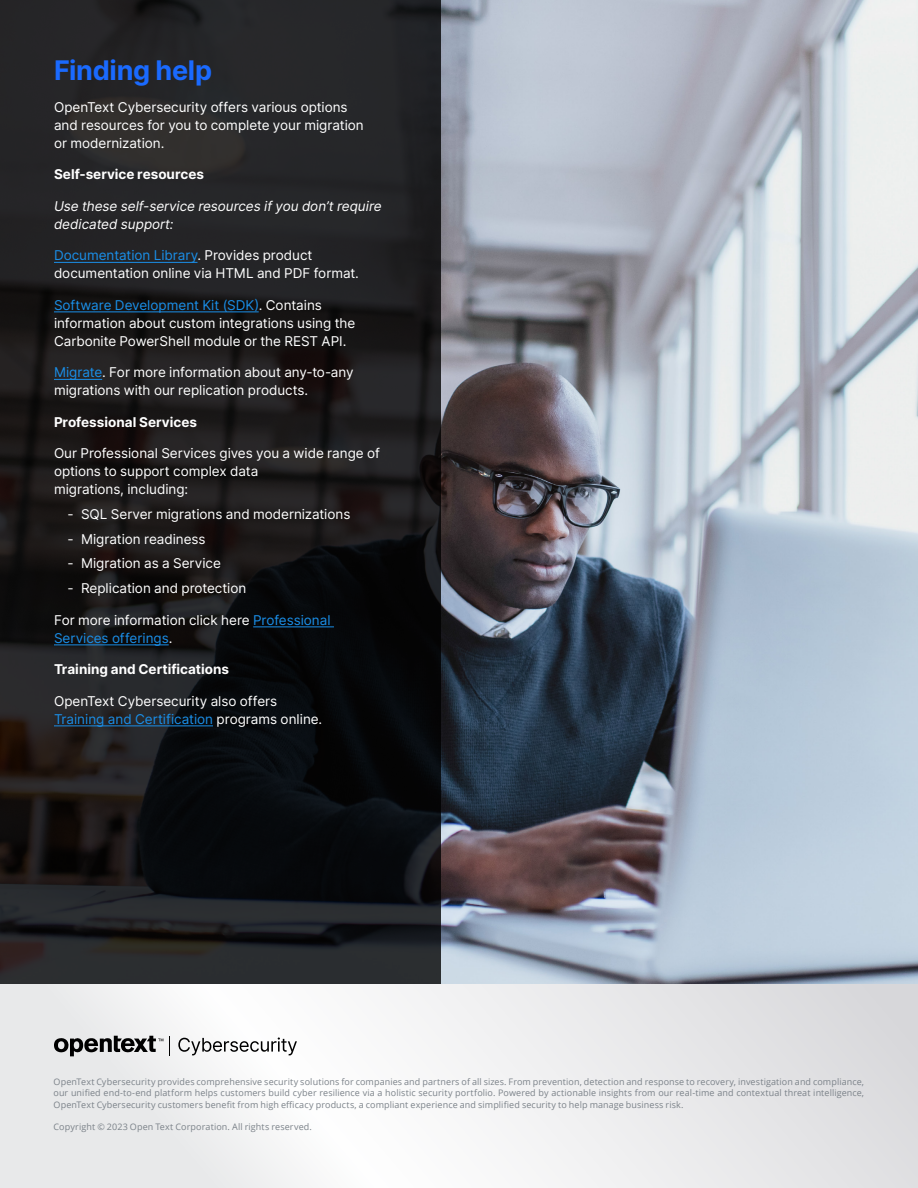
<style>
.page{position:relative;width:918px;height:1188px;background:#fff}
.page>*{position:absolute;margin:0;border:0;box-sizing:border-box;transform-origin:0 0}
.Paragraph_Header{font:700 27px "Inter";letter-spacing:-.01em;color:#1a6aff}
.Body_Copy{font:13.5px/18px "Inter";color:#fff}
.Body_Copy-2{font:italic 13.5px/18px "Inter";letter-spacing:-.005em;color:#fff}
.Body_Copy-3{font:13.5px/18px "Inter";color:#1a8ee7}
.Paragraph_Subheader{font:700 13.5px "Inter";color:#fff}
.Body_Copy-4{font:700 13.5px "Inter";color:#fff}
.t1{font:9px/11.2px "Open Sans";letter-spacing:.01em;color:#7b8289;text-align:justify}
.s1{color:#1a8ee7}
.s2{color:#fff}
</style>
<div class="page">
<div style="left:0;top:983px;width:918px;height:205px;background:linear-gradient(to right,#f6f6f6,#e5e4e6)"></div>
<svg style="left:54px;top:1036px;width:109px;height:20px;background:#89898a"></svg>
<svg style="left:178px;top:1037px;width:119px;height:18px"></svg>
<svg style="left:169px;top:1036px;width:1px;height:19px"></svg>
<img style="left:441px;top:0;width:477px;height:984px">
<svg style="left:0;top:0;width:441px;height:984px;background:#1b1a1c"></svg>
<hr style="left:54px;top:262px;width:144px;height:1px;background:#1a8ee7">
<hr style="left:54px;top:311px;width:205px;height:1px;background:#1a8ee7">
<hr style="left:54px;top:379px;width:48px;height:1px;background:#1a8ee7">
<hr style="left:253px;top:626px;width:81px;height:1px;background:#1a8ee7">
<hr style="left:54px;top:644px;width:115px;height:1px;background:#1a8ee7">
<hr style="left:54px;top:725px;width:159px;height:1px;background:#1a8ee7">
<p class="Paragraph_Header" style="left:54px;top:51px;width:160px">Finding help</p>
<p class="Body_Copy" style="left:54px;top:97px;width:311px">OpenText Cybersecurity offers various options and resources for you to complete your migration or modernization.</p>
<p class="Paragraph_Subheader" style="left:54px;top:164px;width:152px">Self-service resources</p>
<p class="Body_Copy-2" style="left:54px;top:197px;width:329px">Use these self-service resources if you don’t require dedicated support:</p>
<p class="Body_Copy" style="left:54px;top:246px;width:307px"><span class="s1">Documentation Library</span>. Provides product documentation online via HTML and PDF format.</p>
<p class="Body_Copy" style="left:54px;top:295px;width:303px"><span class="s1">Software Development Kit (SDK)</span>. Contains information about custom integrations using the<br>Carbonite PowerShell module or the REST API.</p>
<p class="Body_Copy" style="left:54px;top:363px;width:301px"><span class="s1">Migrate</span>. For more information about any-to-any migrations with our replication products.</p>
<p class="Paragraph_Subheader" style="left:54px;top:412px;width:144px">Professional Services</p>
<p class="Body_Copy" style="left:54px;top:444px;width:327px">Our Professional Services gives you a wide range of options to support complex data<br>migrations, including:</p>
<p class="Body_Copy" style="left:68px;top:505px;width:284px">- SQL Server migrations and modernizations</p>
<p class="Body_Copy" style="left:68px;top:529px;width:140px">- Migration readiness</p>
<p class="Body_Copy" style="left:68px;top:554px;width:155px">- Migration as a Service</p>
<p class="Body_Copy" style="left:68px;top:579px;width:180px">- Replication and protection</p>
<p class="Body_Copy-3" style="left:54px;top:610px;width:278px"><span class="s2">For more information click here</span> Professional<br>Services offerings<span class="s2">.</span></p>
<p class="Body_Copy-4" style="left:54px;top:659px;width:177px">Training and Certifications</p>
<p class="Body_Copy" style="left:54px;top:691px;width:270px">OpenText Cybersecurity also offers<br><span class="s1">Training and Certification</span> programs online.</p>
<p class="t1" style="left:53px;top:1076px;width:812px">OpenText Cybersecurity provides comprehensive security solutions for companies and partners of all sizes. From prevention, detection and response to recovery, investigation and compliance, our unified end-to-end platform helps customers build cyber resilience via a holistic security portfolio. Powered by actionable insights from our real-time and contextual threat intelligence, OpenText Cybersecurity customers benefit from high efficacy products, a compliant experience and simplified security to help manage business risk.</p>
<p class="t1" style="left:54px;top:1121px;width:260px">Copyright © 2023 Open Text Corporation. All rights reserved.</p>
</div>
